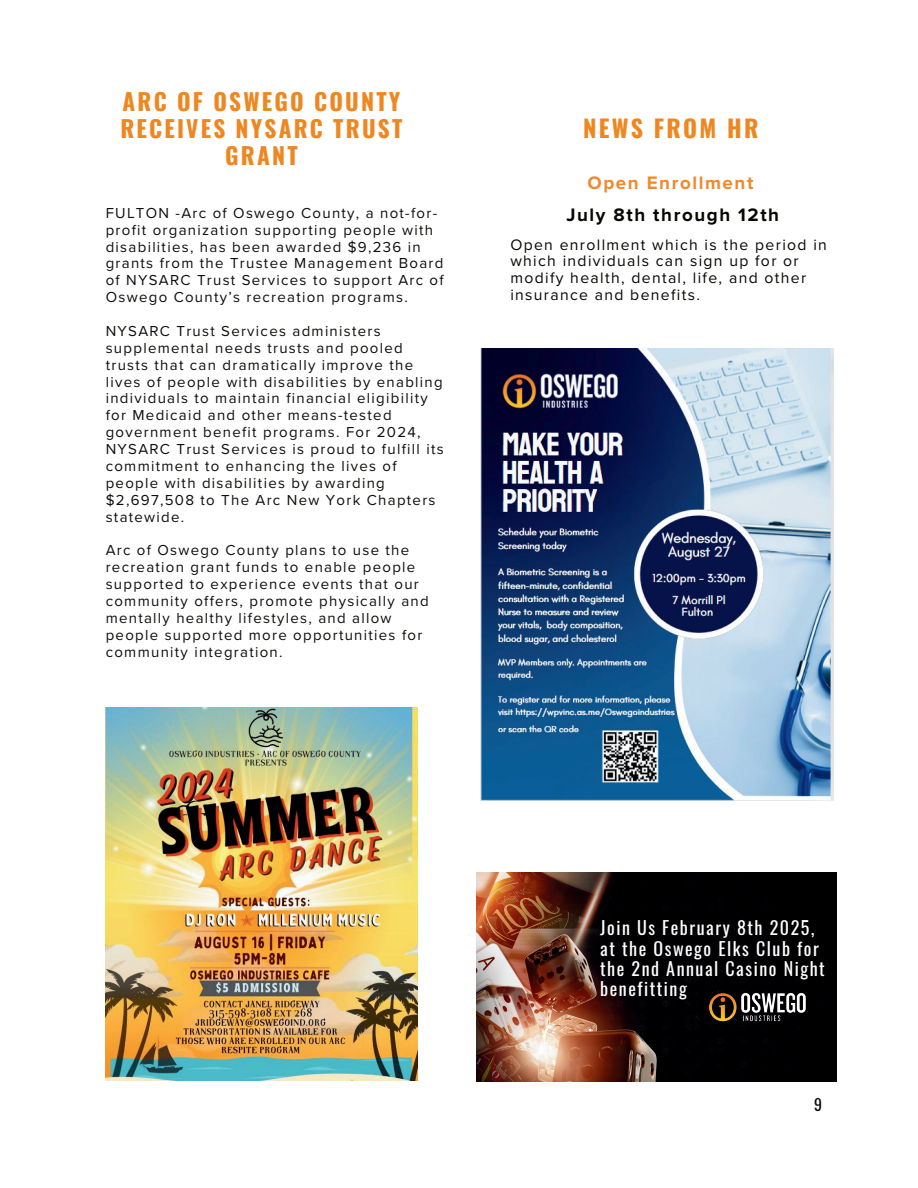
<style>
.page{position:relative;width:918px;height:1188px;background:#fff}
.page>*{position:absolute;margin:0;border:0;box-sizing:border-box;transform-origin:0 0}
.t1{font:700 24px "Oswald";letter-spacing:.095em;color:#ef8721}
.t2{font:700 23.25px/27px "Oswald";letter-spacing:.095em;color:#ef8721;text-align:center}
.t3{font:18.75px ".F0 x 2 eca 9 f 0";letter-spacing:.085em;color:#080704}
.t4{font:18.75px ".F0 x 2 eca 9 f 0";letter-spacing:.085em;color:#f1882b}
.t5{font:18px/20.2px "Oswald";letter-spacing:.085em;color:#fff}
.t6{font:15.75px/16.8px ".F0 x 2 ec 6418";letter-spacing:.085em;color:#080704}
.t7{font:15.75px "Oswald";color:#080704}
.t8{font:15px/16.8px ".F0 x 2 ec 6418";letter-spacing:.085em;color:#0e0f0c}
</style>
<div class="page">
<img style="left:106px;top:707px;width:311px;height:374px">
<img style="left:477px;top:872px;width:360px;height:209px">
<img style="left:709px;top:988px;width:103px;height:43px">
<img style="left:480px;top:348px;width:354px;height:452px">
<h2 class="t2" style="left:120px;top:90px;width:283px">ARC OF OSWEGO COUNTY<br>RECEIVES NYSARC TRUST<br>GRANT</h2>
<p class="t8" style="left:106px;top:205px;width:339px">FULTON -Arc of Oswego County, a not-for&shy;profit organization supporting people with disabilities, has been awarded $9,236 in grants from the Trustee Management Board of NYSARC Trust Services to support Arc of Oswego County’s recreation programs.</p>
<p class="t8" style="left:106px;top:323px;width:339px">NYSARC Trust Services administers supplemental needs trusts and pooled trusts that can dramatically improve the lives of people with disabilities by enabling individuals to maintain financial eligibility for Medicaid and other means-tested government benefit programs. For 2024, NYSARC Trust Services is proud to fulfill its commitment to enhancing the lives of people with disabilities by awarding $2,697,508 to The Arc New York Chapters statewide.</p>
<p class="t8" style="left:106px;top:543px;width:324px">Arc of Oswego County plans to use the recreation grant funds to enable people supported to experience events that our community offers, promote physically and mentally healthy lifestyles, and allow people supported more opportunities for community integration.</p>
<h1 class="t1" style="left:583px;top:115px;width:177px">NEWS FROM HR</h1>
<p class="t4" style="left:588px;top:175px;width:167px">Open Enrollment</p>
<p class="t3" style="left:566px;top:207px;width:214px">July 8th through 12th</p>
<p class="t6" style="left:510px;top:237px;width:318px">Open enrollment which is the period in which individuals can sign up for or modify health, dental, life, and other insurance and benefits.</p>
<p class="t5" style="left:600px;top:916px;width:226px">Join Us February 8th 2025, at the Oswego Elks Club for the 2nd Annual Casino Night benefitting</p>
<p class="t7" style="left:814px;top:1090px;width:9px">9</p>
</div>
